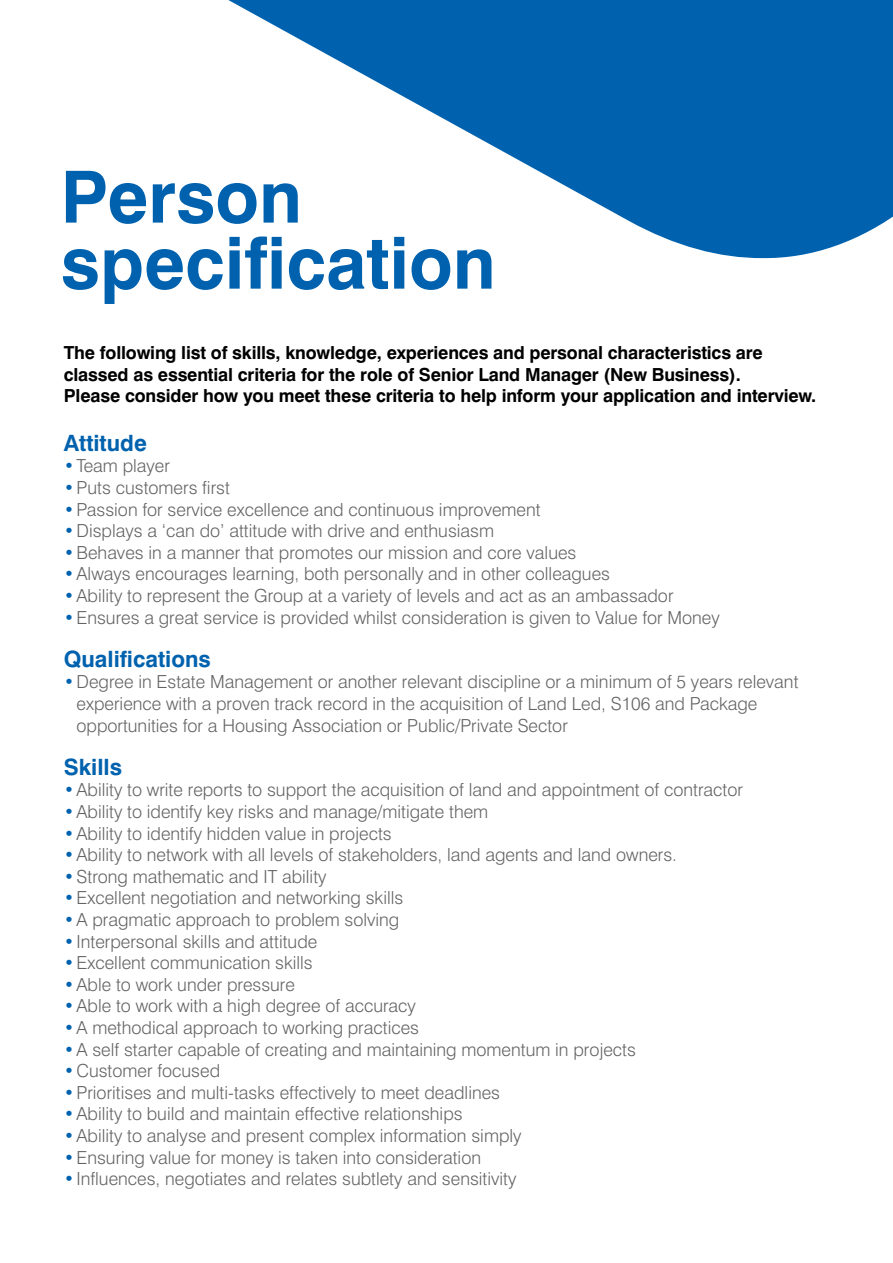
<style>
.page{position:relative;width:893px;height:1263px;background:#fff}
.page>*{position:absolute;margin:0;border:0;box-sizing:border-box;transform-origin:0 0}
.t1{font:700 72px/66px "Swiss 721 BT";color:#0062ae}
.t2{font:700 22.5px "Swiss 721 BT";color:#0062ae}
.t3{font:300 18px/21.6px "Swiss 721 BT";color:#646363}
.t4{font:700 18px/21.6px "Swiss 721 BT";letter-spacing:-.01em;color:#000}
.s1{color:#0062ae}
</style>
<div class="page">
<svg style="left:228px;top:0;width:665px;height:258px;fill:#0062ae"></svg>
<h1 class="t1" style="left:61px;top:163px;width:437px">Person specification</h1>
<p class="t4" style="left:64px;top:342px;width:754px">The following list of skills, knowledge, experiences and personal characteristics are classed as essential criteria for the role of Senior Land Manager (New Business).<br>Please consider how you meet these criteria to help inform your application and interview.</p>
<p class="t2" style="left:64px;top:429px;width:85px">Attitude</p>
<p class="t3" style="left:64px;top:455px;width:108px"><span class="s1">•</span>Team player</p>
<p class="t3" style="left:64px;top:477px;width:168px"><span class="s1">•</span>Puts customers first</p>
<p class="t3" style="left:64px;top:498px;width:478px"><span class="s1">•</span>Passion for service excellence and continuous improvement</p>
<p class="t3" style="left:64px;top:520px;width:432px"><span class="s1">•</span>Displays a ‘can do’ attitude with drive and enthusiasm</p>
<p class="t3" style="left:64px;top:541px;width:514px"><span class="s1">•</span>Behaves in a manner that promotes our mission and core values</p>
<p class="t3" style="left:64px;top:563px;width:548px"><span class="s1">•</span>Always encourages learning, both personally and in other colleagues</p>
<p class="t3" style="left:64px;top:585px;width:611px"><span class="s1">•</span>Ability to represent the Group at a variety of levels and act as an ambassador</p>
<p class="t3" style="left:64px;top:606px;width:658px"><span class="s1">•</span>Ensures a great service is provided whilst consideration is given to Value for Money</p>
<p class="t2" style="left:64px;top:645px;width:148px">Qualifications</p>
<p class="t3" style="left:77px;top:671px;width:723px;text-indent:-13px"><span class="s1">•</span>Degree in Estate Management or another relevant discipline or a minimum of 5 years relevant experience with a proven track record in the acquisition of Land Led, S106 and Package opportunities for a Housing Association or Public/Private Sector</p>
<p class="t2" style="left:64px;top:753px;width:60px">Skills</p>
<p class="t3" style="left:64px;top:779px;width:681px"><span class="s1">•</span>Ability to write reports to support the acquisition of land and appointment of contractor</p>
<p class="t3" style="left:64px;top:801px;width:426px"><span class="s1">•</span>Ability to identify key risks and manage/mitigate them</p>
<p class="t3" style="left:64px;top:822px;width:329px"><span class="s1">•</span>Ability to identify hidden value in projects</p>
<p class="t3" style="left:64px;top:844px;width:615px"><span class="s1">•</span>Ability to network with all levels of stakeholders, land agents and land owners.</p>
<p class="t3" style="left:64px;top:865px;width:264px"><span class="s1">•</span>Strong mathematic and IT ability</p>
<p class="t3" style="left:64px;top:887px;width:341px"><span class="s1">•</span>Excellent negotiation and networking skills</p>
<p class="t3" style="left:64px;top:909px;width:337px"><span class="s1">•</span>A pragmatic approach to problem solving</p>
<p class="t3" style="left:64px;top:930px;width:255px"><span class="s1">•</span>Interpersonal skills and attitude</p>
<p class="t3" style="left:64px;top:952px;width:250px"><span class="s1">•</span>Excellent communication skills</p>
<p class="t3" style="left:64px;top:973px;width:233px"><span class="s1">•</span>Able to work under pressure</p>
<p class="t3" style="left:64px;top:995px;width:354px"><span class="s1">•</span>Able to work with a high degree of accuracy</p>
<p class="t3" style="left:64px;top:1017px;width:357px"><span class="s1">•</span>A methodical approach to working practices</p>
<p class="t3" style="left:64px;top:1038px;width:574px"><span class="s1">•</span>A self starter capable of creating and maintaining momentum in projects</p>
<p class="t3" style="left:64px;top:1060px;width:158px"><span class="s1">•</span>Customer focused</p>
<p class="t3" style="left:64px;top:1081px;width:438px"><span class="s1">•</span>Prioritises and multi-tasks effectively to meet deadlines</p>
<p class="t3" style="left:64px;top:1103px;width:400px"><span class="s1">•</span>Ability to build and maintain effective relationships</p>
<p class="t3" style="left:64px;top:1125px;width:459px"><span class="s1">•</span>Ability to analyse and present complex information simply</p>
<p class="t3" style="left:64px;top:1146px;width:419px"><span class="s1">•</span>Ensuring value for money is taken into consideration</p>
<p class="t3" style="left:64px;top:1168px;width:454px"><span class="s1">•</span>Influences, negotiates and relates subtlety and sensitivity</p>
</div>
